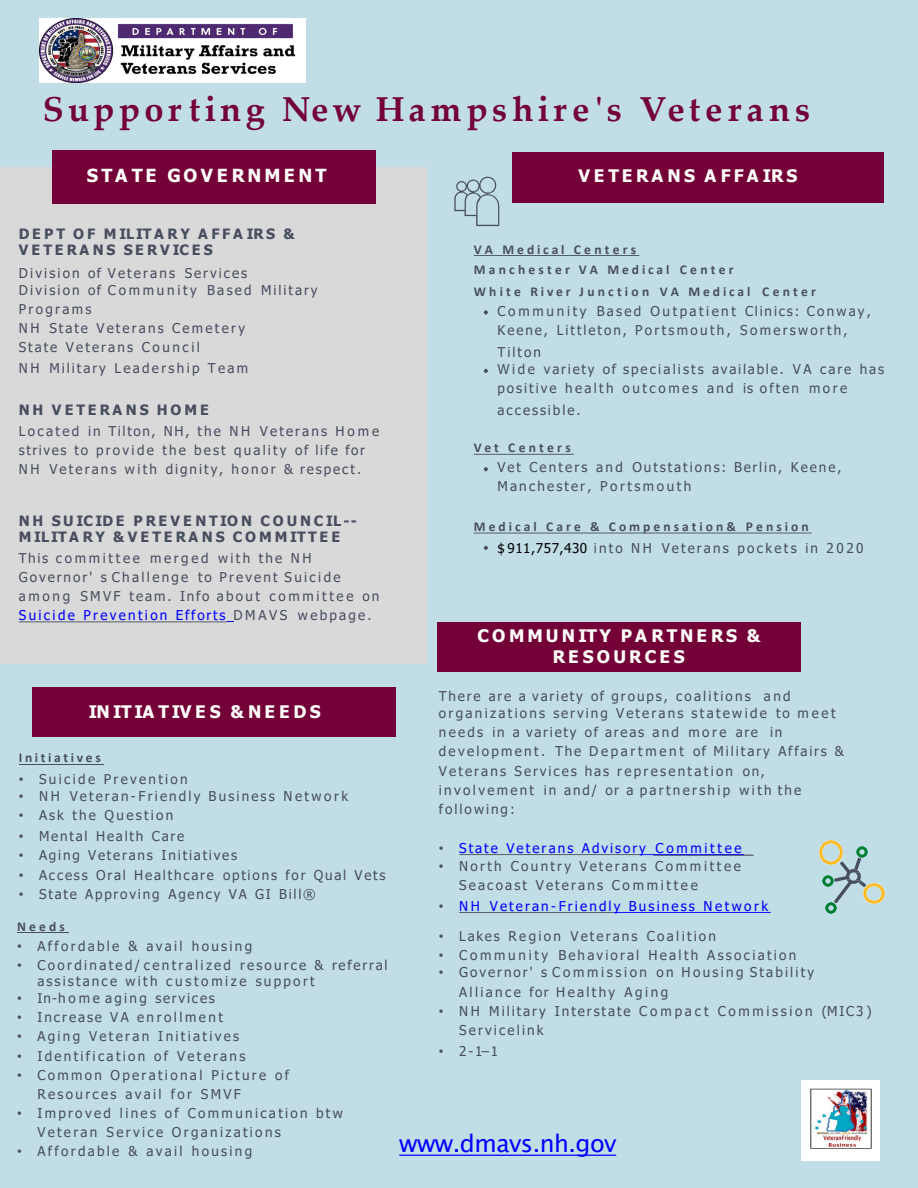
<style>
.page{position:relative;width:918px;height:1188px;background:#c1dee6}
.page>*{position:absolute;margin:0;border:0;box-sizing:border-box;transform-origin:0 0}
.t1{font:700 34.5px "Palatino Linotype";letter-spacing:.125em;color:#740038}
.t2{font:24px "Lucida Sans Unicode";letter-spacing:-.02em;color:#00f}
.t3{font:700 18px "Tahoma";letter-spacing:.17em;color:#fdfdf9}
.t4{font:700 17.25px/20.9px "Tahoma";letter-spacing:.175em;color:#fdfdf9;text-align:center}
.t5{font:700 14.25px/16.5px "Tahoma";letter-spacing:.195em;color:#484e5e}
.t6{font:13.5px/19px "Tahoma";letter-spacing:.165em;color:#484e5e}
.t7{font:700 13.5px/20.4px "Calibri";letter-spacing:.23em;color:#484e5e}
.t8{font:13.5px "Tahoma";letter-spacing:.165em;color:#00f}
.t9{font:13.5px "Tahoma";letter-spacing:.135em;color:#484e5e}
.t10{font:13.5px "Tahoma";letter-spacing:.14em;color:#484e5e}
.t11{font:13.5px "Tahoma";letter-spacing:.195em;color:#484e5e}
.t12{font:13.5px "Tahoma";letter-spacing:.13em;color:#484e5e}
.t13{font:700 13.5px "Calibri";letter-spacing:.2em;color:#484e5e}
.s1{color:#484e5e}
.s2{font-family:"Arial"}
.s3{color:#000}
.s4{font-family:"Arial";color:#484e5e}
</style>
<div class="page">
<div style="left:0;top:167px;width:427px;height:497px;background:#d9d9d9"></div>
<div style="left:52px;top:150px;width:324px;height:54px;background:#740038"></div>
<svg style="left:454px;top:177px;width:45px;height:49px"></svg>
<img style="left:819px;top:841px;width:23px;height:19px">
<img style="left:868px;top:884px;width:16px;height:20px">
<svg style="left:822px;top:847px;width:46px;height:66px"></svg>
<hr style="left:19px;top:764px;width:85px;height:1px;background:#484e5e">
<hr style="left:17px;top:932px;width:51px;height:1px;background:#484e5e">
<img style="left:801px;top:1080px;width:79px;height:81px">
<hr style="left:653px;top:855px;width:101px;height:1px;background:#484e5e">
<svg style="left:459px;top:854px;width:285px;height:1px"></svg>
<svg style="left:459px;top:912px;width:312px;height:1px"></svg>
<div style="left:512px;top:152px;width:371px;height:51px;background:#740038"></div>
<div style="left:437px;top:622px;width:364px;height:50px;background:#740038"></div>
<div style="left:33px;top:688px;width:363px;height:49px;background:#740038"></div>
<svg style="left:399px;top:1155px;width:217px;height:1px"></svg>
<svg style="left:19px;top:621px;width:214px;height:1px"></svg>
<svg style="left:484px;top:310px;width:4px;height:5px"></svg>
<svg style="left:484px;top:369px;width:4px;height:4px"></svg>
<svg style="left:484px;top:467px;width:4px;height:4px"></svg>
<svg style="left:484px;top:546px;width:4px;height:4px"></svg>
<svg style="left:474px;top:255px;width:165px;height:1px"></svg>
<svg style="left:474px;top:454px;width:100px;height:1px"></svg>
<svg style="left:474px;top:533px;width:338px;height:1px"></svg>
<img style="left:39px;top:18px;width:267px;height:65px">
<h2 class="t1" style="left:43px;top:84px;width:769px">Supporting New Hampshire's Veterans</h2>
<p class="t3" style="left:87px;top:163px;width:241px">STATE GOVERNMENT</p>
<p class="t4" style="left:578px;top:166px;width:220px">VETERANS AFFAIRS</p>
<p class="t5" style="left:19px;top:226px;width:277px">DEPT OF MILITARY AFFAIRS &amp;<br>VETERANS SERVICES</p>
<p class="t6" style="left:19px;top:264px;width:230px">Division of Veterans Services</p>
<p class="t6" style="left:19px;top:281px;width:300px">Division of Community Based Military<br>Programs</p>
<p class="t6" style="left:19px;top:319px;width:228px">NH State Veterans Cemetery<br>State Veterans Council</p>
<p class="t6" style="left:19px;top:360px;width:231px">NH Military Leadership Team</p>
<p class="t5" style="left:19px;top:403px;width:192px">NH VETERANS HOME</p>
<p class="t6" style="left:19px;top:422px;width:362px">Located in Tilton, NH, the NH Veterans Home strives to provide the best quality of life for<br>NH Veterans with dignity, honor &amp; respect.</p>
<p class="t5" style="left:19px;top:513px;width:340px">NH SUICIDE PREVENTION COUNCIL--<br>MILITARY &amp;VETERANS COMMITTEE</p>
<p class="t11" style="left:19px;top:549px;width:294px">This committee merged with the NH</p>
<p class="t6" style="left:19px;top:569px;width:323px">Governor' s Challenge to Prevent Suicide</p>
<p class="t6" style="left:19px;top:588px;width:362px">among SMVF team. Info about committee on</p>
<p class="t8" style="left:19px;top:606px;width:354px">Suicide Prevention Efforts <span class="s1">DMAVS webpage.</span></p>
<p class="t4" style="left:89px;top:702px;width:233px">INITIATIVES &amp;NEEDS</p>
<p class="t13" style="left:19px;top:748px;width:84px">Initiatives</p>
<p class="t6" style="left:19px;top:770px;width:170px"><span class="s2">•</span> Suicide Prevention</p>
<p class="t6" style="left:19px;top:787px;width:331px"><span class="s2">•</span> NH Veteran-Friendly Business Network</p>
<p class="t6" style="left:19px;top:806px;width:156px"><span class="s2">•</span> Ask the Question</p>
<p class="t12" style="left:19px;top:827px;width:167px"><span class="s2">•</span> Mental Health Care</p>
<p class="t9" style="left:19px;top:846px;width:220px"><span class="s2">•</span> Aging Veterans Initiatives</p>
<p class="t9" style="left:19px;top:866px;width:368px"><span class="s2">•</span> Access Oral Healthcare options for Qual Vets</p>
<p class="t9" style="left:19px;top:885px;width:299px"><span class="s2">•</span> State Approving Agency VA GI Bill®</p>
<p class="t7" style="left:17px;top:916px;width:50px">Needs</p>
<p class="t6" style="left:17px;top:937px;width:237px"><span class="s2">•</span> Affordable &amp; avail housing</p>
<p class="t6" style="left:37px;top:958px;width:352px;line-height:16.2px;text-indent:-20px"><span class="s2">•</span> Coordinated/ centralized resource &amp; referral assistance with customize support</p>
<p class="t10" style="left:17px;top:989px;width:199px"><span class="s2">•</span> In-home aging services</p>
<p class="t6" style="left:17px;top:1009px;width:208px"><span class="s2">•</span> Increase VA enrollment</p>
<p class="t6" style="left:17px;top:1028px;width:224px"><span class="s2">•</span> Aging Veteran Initiatives</p>
<p class="t6" style="left:17px;top:1047px;width:230px"><span class="s2">•</span> Identification of Veterans</p>
<p class="t6" style="left:37px;top:1066px;width:253px;text-indent:-20px"><span class="s2">•</span> Common Operational Picture of<br>Resources avail for SMVF</p>
<p class="t6" style="left:37px;top:1104px;width:307px;text-indent:-20px"><span class="s2">•</span> Improved lines of Communication btw<br>Veteran Service Organizations</p>
<p class="t6" style="left:17px;top:1143px;width:237px"><span class="s2">•</span> Affordable &amp; avail housing</p>
<p class="t7" style="left:474px;top:239px;width:261px">VA Medical Centers<br>Manchester VA Medical Center</p>
<p class="t7" style="left:474px;top:281px;width:344px">White River Junction VA Medical Center</p>
<p class="t6" style="left:498px;top:302px;width:375px;line-height:19.5px">Community Based Outpatient Clinics: Conway,<br>Keene, Littleton, Portsmouth, Somersworth,</p>
<p class="t6" style="left:498px;top:343px;width:45px">Tilton</p>
<p class="t6" style="left:498px;top:360px;width:388px;line-height:19.5px">Wide variety of specialists available. VA care has positive health outcomes and is often more</p>
<p class="t10" style="left:498px;top:401px;width:84px">accessible.</p>
<p class="t7" style="left:474px;top:438px;width:98px">Vet Centers</p>
<p class="t6" style="left:498px;top:458px;width:345px;line-height:19.5px">Vet Centers and Outstations: Berlin, Keene,<br>Manchester, Portsmouth</p>
<p class="t7" style="left:474px;top:516px;width:336px">Medical Care &amp; Compensation&amp; Pension</p>
<p class="t6" style="left:498px;top:539px;width:368px"><span class="s3">$911,757,430</span> into NH Veterans pockets in 2020</p>
<p class="t4" style="left:478px;top:626px;width:284px">COMMUNITY PARTNERS &amp;<br>RESOURCES</p>
<p class="t10" style="left:439px;top:687px;width:353px">There are a variety of groups, coalitions and</p>
<p class="t6" style="left:439px;top:705px;width:398px">organizations serving Veterans statewide to meet needs in a variety of areas and more are in</p>
<p class="t6" style="left:439px;top:743px;width:407px">development. The Department of Military Affairs &amp;<br>Veterans Services has representation on,</p>
<p class="t6" style="left:439px;top:781px;width:364px">involvement in and/ or a partnership with the following:</p>
<p class="t8" style="left:439px;top:839px;width:304px"><span class="s4">•</span> State Veterans Advisory Committee</p>
<p class="t6" style="left:459px;top:857px;width:283px;text-indent:-20px"><span class="s2">•</span> North Country Veterans Committee<br>Seacoast Veterans Committee</p>
<p class="t8" style="left:439px;top:897px;width:331px"><span class="s4">•</span> NH Veteran-Friendly Business Network</p>
<p class="t6" style="left:439px;top:928px;width:279px"><span class="s2">•</span> Lakes Region Veterans Coalition</p>
<p class="t6" style="left:439px;top:947px;width:359px"><span class="s2">•</span> Community Behavioral Health Association</p>
<p class="t6" style="left:459px;top:964px;width:356px;text-indent:-20px"><span class="s2">•</span> Governor' s Commission on Housing Stability<br>Alliance for Healthy Aging</p>
<p class="t6" style="left:459px;top:1002px;width:414px;text-indent:-20px"><span class="s2">•</span> NH Military Interstate Compact Commission (MIC3)<br>Servicelink</p>
<p class="t6" style="left:439px;top:1042px;width:61px"><span class="s2">•</span> 2-1–1</p>
<p class="t2" style="left:399px;top:1125px;width:219px">www.dmavs.nh.gov</p>
</div>
